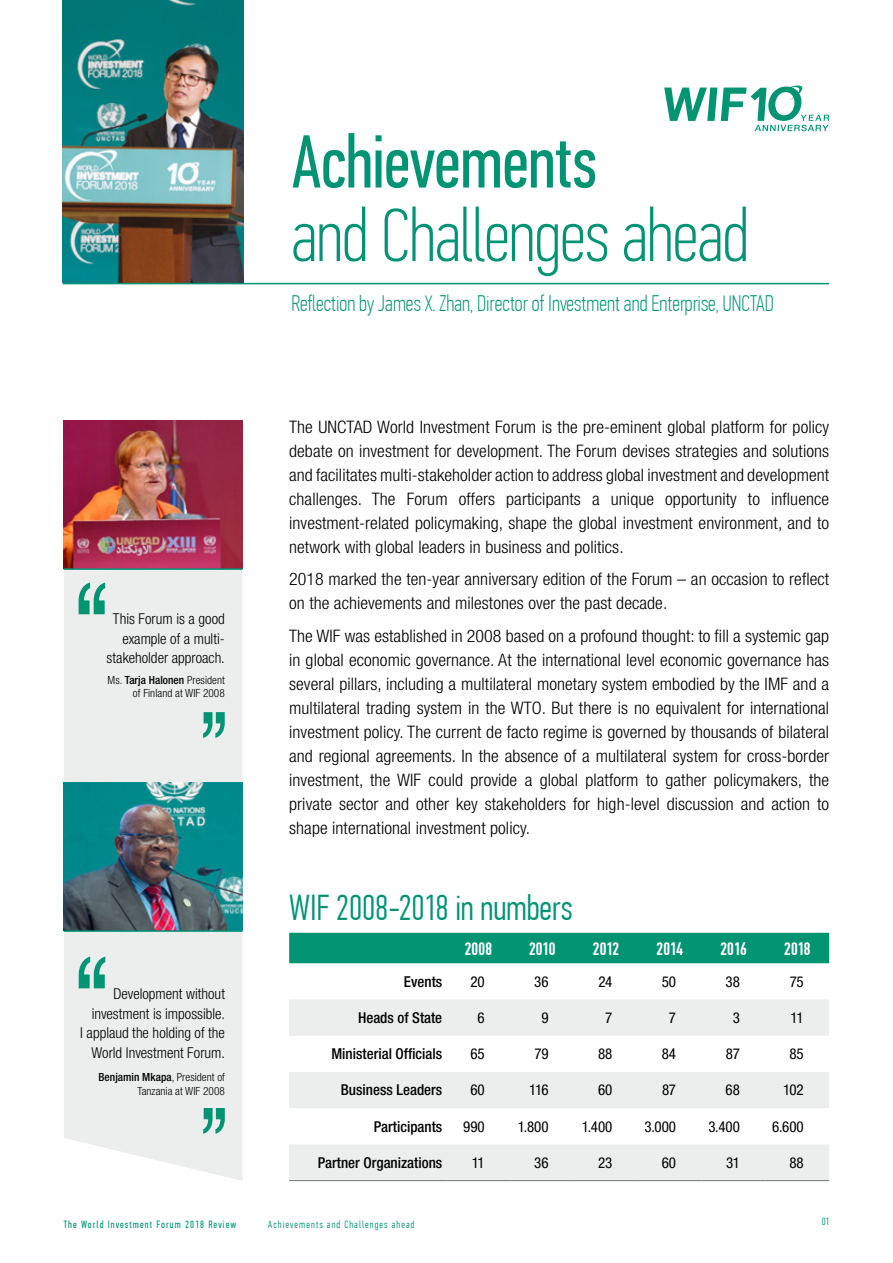
<style>
.page{position:relative;width:893px;height:1263px;background:#fff}
.page>*{position:absolute;margin:0;border:0;box-sizing:border-box;transform-origin:0 0}
.t1{font:100 75px "PF Din Text Comp Pro";letter-spacing:-.01em;color:#009473}
.t2{font:75px "PF Din Text Comp Pro";letter-spacing:-.01em;color:#009473}
.t3{font:300 36px "PF Din Text Comp Pro";letter-spacing:-.005em;color:#009473}
.t4{font:100 22.5px "PF Din Text Comp Pro";color:#009473}
.t5{font:500 18px "PF Din Text Comp Pro";letter-spacing:-.04em;color:#fff}
.t6{font:300 condensed 17.25px/24px "Helvetica Neue LT Std";letter-spacing:.005em;color:#000;text-align:justify;scale:1.04 1}
.t7{font:300 condensed 15px/19.5px "Helvetica Neue LT Std";color:#000;text-align:right}
.t8{font:500 condensed 15px "Helvetica Neue LT Std";color:#000}
.t9{font:condensed 15px "Helvetica Neue LT Std";letter-spacing:-.005em;color:#000}
.t10{font:300 condensed 11.25px/13.5px "Helvetica Neue LT Std";letter-spacing:.005em;color:#000;text-align:right}
.t11{font:10.5px "PF Din Text Comp Pro";letter-spacing:.1em;color:#009473}
.t12{font:300 10.5px "PF Din Text Comp Pro";letter-spacing:.1em;color:#009473}
.s1{font-weight:500}
</style>
<div class="page">
<div style="left:64px;top:570px;width:178px;height:611px;background:#eceded"></div>
<svg style="left:203px;top:1108px;width:22px;height:26px"></svg>
<svg style="left:79px;top:956px;width:26px;height:32px"></svg>
<img style="left:64px;top:782px;width:178px;height:148px">
<hr style="left:64px;top:930px;width:178px;height:2px;background:#009473">
<svg style="left:203px;top:712px;width:22px;height:26px"></svg>
<svg style="left:79px;top:582px;width:26px;height:32px"></svg>
<img style="left:64px;top:420px;width:178px;height:148px">
<hr style="left:64px;top:568px;width:178px;height:2px;background:#009473">
<div style="left:289px;top:933px;width:540px;height:30px;background:#009473"></div>
<div style="left:289px;top:1000px;width:540px;height:36px;background:#eceded"></div>
<svg style="left:289px;top:1072px;width:540px;height:108px;fill:#eceded"></svg>
<hr style="left:289px;top:1180px;width:157px;height:1px;background:#707172">
<hr style="left:446px;top:1180px;width:64px;height:1px;background:#707172">
<hr style="left:510px;top:1180px;width:64px;height:1px;background:#707172">
<hr style="left:574px;top:1180px;width:64px;height:1px;background:#707172">
<hr style="left:638px;top:1180px;width:64px;height:1px;background:#707172">
<hr style="left:702px;top:1180px;width:63px;height:1px;background:#707172">
<hr style="left:765px;top:1180px;width:64px;height:1px;background:#707172">
<img style="left:63px;top:0;width:181px;height:283px">
<hr style="left:63px;top:283px;width:766px;height:1px;background:#009473">
<svg style="left:664px;top:85px;width:165px;height:46px"></svg>
<p class="t7" style="left:107px;top:609px;width:120px">This Forum is a good example of a multi&shy;stakeholder approach.</p>
<p class="t10" style="left:108px;top:673px;width:119px">Ms. <span class="s1">Tarja Halonen</span> President of Finland at WIF 2008</p>
<p class="t7" style="left:80px;top:984px;width:146px">Development without investment is impossible.<br>I applaud the holding of the<br>World Investment Forum.</p>
<p class="t10" style="left:98px;top:1070px;width:128px"><span class="s1">Benjamin Mkapa</span>, President of<br>Tanzania at WIF 2008</p>
<h1 class="t2" style="left:292px;top:119px;width:307px">Achievements</h1>
<h1 class="t1" style="left:292px;top:193px;width:459px">and Challenges ahead</h1>
<h3 class="t4" style="left:292px;top:290px;width:484px">Reflection by James X. Zhan, Director of Investment and Enterprise, UNCTAD</h3>
<p class="t6" style="left:289px;top:414px;width:521px">The UNCTAD World Investment Forum is the pre-eminent global platform for policy debate on investment for development. The Forum devises strategies and solutions and facilitates multi-stakeholder action to address global investment and development challenges. The Forum offers participants a unique opportunity to influence investment-related policymaking, shape the global investment environment, and to network with global leaders in business and politics.</p>
<p class="t6" style="left:289px;top:567px;width:521px">2018 marked the ten-year anniversary edition of the Forum – an occasion to reflect on the achievements and milestones over the past decade.</p>
<p class="t6" style="left:289px;top:623px;width:521px">The WIF was established in 2008 based on a profound thought: to fill a systemic gap in global economic governance. At the international level economic governance has several pillars, including a multilateral monetary system embodied by the IMF and a multilateral trading system in the WTO. But there is no equivalent for international investment policy. The current de facto regime is governed by thousands of bilateral and regional agreements. In the absence of a multilateral system for cross-border investment, the WIF could provide a global platform to gather policymakers, the private sector and other key stakeholders for high-level discussion and action to shape international investment policy.</p>
<h2 class="t3" style="left:289px;top:887px;width:285px">WIF 2008-2018 in numbers</h2>
<p class="t5" style="left:464px;top:938px;width:29px">2008</p>
<p class="t5" style="left:529px;top:938px;width:29px">2010</p>
<p class="t5" style="left:592px;top:938px;width:29px">2012</p>
<p class="t5" style="left:656px;top:938px;width:29px">2014</p>
<p class="t5" style="left:720px;top:938px;width:28px">2016</p>
<p class="t5" style="left:784px;top:938px;width:28px">2018</p>
<p class="t8" style="left:404px;top:972px;width:40px">Events</p>
<p class="t9" style="left:471px;top:973px;width:16px">20</p>
<p class="t9" style="left:534px;top:973px;width:16px">36</p>
<p class="t9" style="left:599px;top:973px;width:15px">24</p>
<p class="t9" style="left:662px;top:973px;width:16px">50</p>
<p class="t9" style="left:726px;top:973px;width:16px">38</p>
<p class="t9" style="left:790px;top:973px;width:15px">75</p>
<p class="t8" style="left:358px;top:1009px;width:86px">Heads of State</p>
<p class="t9" style="left:478px;top:1009px;width:9px">6</p>
<p class="t9" style="left:541px;top:1009px;width:9px">9</p>
<p class="t9" style="left:605px;top:1009px;width:9px">7</p>
<p class="t9" style="left:669px;top:1009px;width:9px">7</p>
<p class="t9" style="left:733px;top:1009px;width:9px">3</p>
<p class="t9" style="left:791px;top:1009px;width:15px">11</p>
<p class="t8" style="left:331px;top:1045px;width:112px">Ministerial Officials</p>
<p class="t9" style="left:470px;top:1045px;width:16px">65</p>
<p class="t9" style="left:534px;top:1045px;width:16px">79</p>
<p class="t9" style="left:598px;top:1045px;width:16px">88</p>
<p class="t9" style="left:662px;top:1045px;width:16px">84</p>
<p class="t9" style="left:726px;top:1045px;width:16px">87</p>
<p class="t9" style="left:789px;top:1045px;width:16px">85</p>
<p class="t8" style="left:341px;top:1081px;width:103px">Business Leaders</p>
<p class="t9" style="left:470px;top:1081px;width:16px">60</p>
<p class="t9" style="left:529px;top:1081px;width:21px">116</p>
<p class="t9" style="left:598px;top:1081px;width:16px">60</p>
<p class="t9" style="left:662px;top:1081px;width:16px">87</p>
<p class="t9" style="left:726px;top:1081px;width:16px">68</p>
<p class="t9" style="left:783px;top:1081px;width:22px">102</p>
<p class="t8" style="left:374px;top:1117px;width:70px">Participants</p>
<p class="t9" style="left:463px;top:1118px;width:23px">990</p>
<p class="t9" style="left:518px;top:1118px;width:32px">1.800</p>
<p class="t9" style="left:582px;top:1118px;width:32px">1.400</p>
<p class="t9" style="left:645px;top:1118px;width:33px">3.000</p>
<p class="t9" style="left:708px;top:1118px;width:33px">3.400</p>
<p class="t9" style="left:772px;top:1118px;width:33px">6.600</p>
<p class="t8" style="left:318px;top:1153px;width:126px">Partner Organizations</p>
<p class="t9" style="left:472px;top:1154px;width:15px">11</p>
<p class="t9" style="left:534px;top:1154px;width:16px">36</p>
<p class="t9" style="left:598px;top:1154px;width:16px">23</p>
<p class="t9" style="left:662px;top:1154px;width:16px">60</p>
<p class="t9" style="left:726px;top:1154px;width:15px">31</p>
<p class="t9" style="left:789px;top:1154px;width:16px">88</p>
<p class="t11" style="left:64px;top:1219px;width:174px">The World Investment Forum 2018 Review</p>
<p class="t12" style="left:268px;top:1219px;width:148px">Achievements and Challenges ahead</p>
<p class="t12" style="left:822px;top:1215px;width:9px">01</p>
</div>
